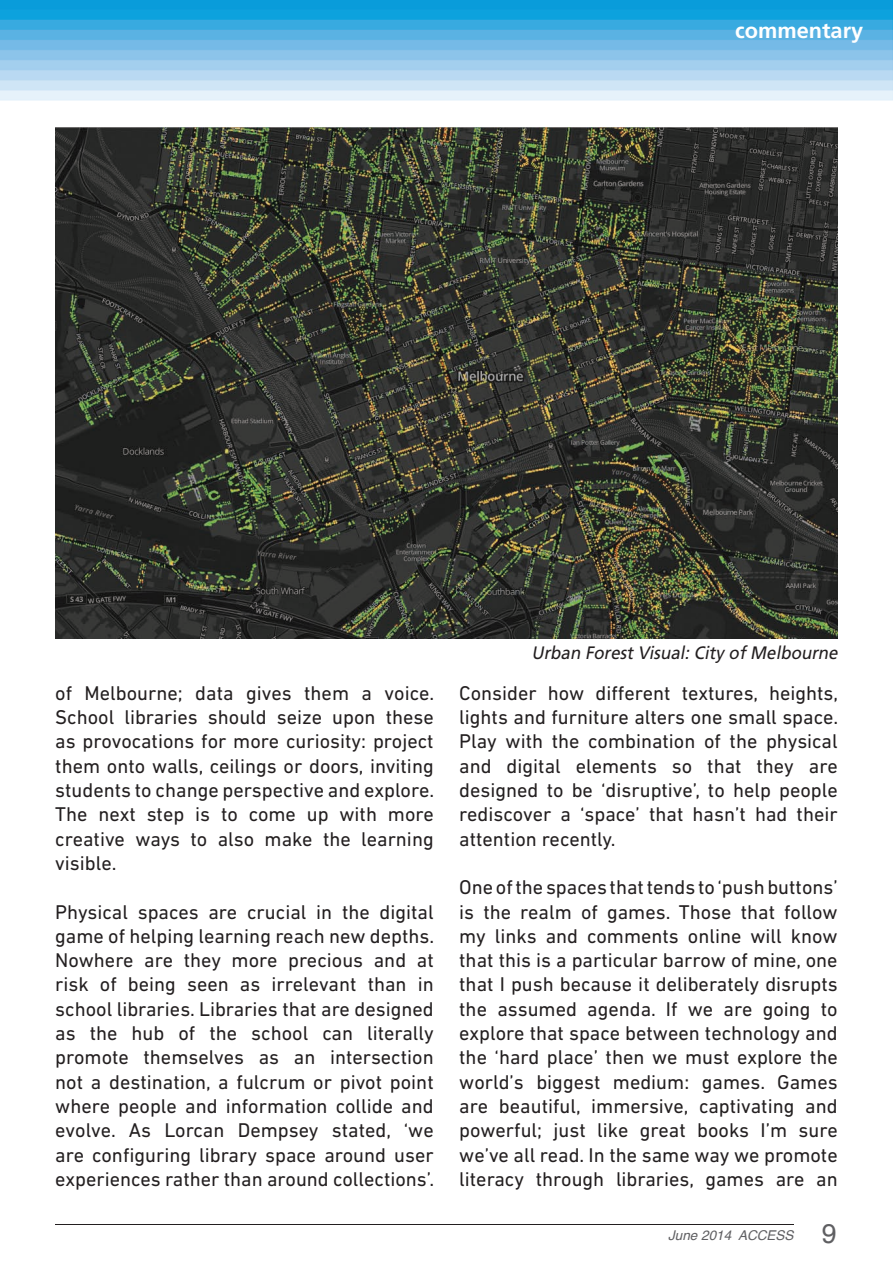
<style>
.page{position:relative;width:893px;height:1263px;background:#fff}
.page>*{position:absolute;margin:0;border:0;box-sizing:border-box;transform-origin:0 0}
.t1{font:700 21.75px "Frutiger";color:#fff}
.t2{font:20.25px/24.3px "DIN Next LT Pro";color:#231f20;text-align:justify}
.t3{font:italic 18px "Frutiger";color:#231f20;scale:.94 1}
.t4{font:italic 13.5px "Helvetica";color:#5f5f62}
.s1{font-style:normal;font-size:27px}
</style>
<div class="page">
<hr style="left:55px;top:1224px;width:738px;height:1px;background:#231f20">
<img style="left:0;top:0;width:893px;height:128px">
<img style="left:55px;top:128px;width:783px;height:511px">
<p class="t1" style="left:735px;top:18px;width:130px">commentary</p>
<p class="t2" style="left:55px;top:680px;width:380px">of Melbourne; data gives them a voice.<br>School libraries should seize upon these as provocations for more curiosity: project them onto walls, ceilings or doors, inviting students to change perspective and explore.<br>The next step is to come up with more creative ways to also make the learning visible.</p>
<p class="t2" style="left:55px;top:899px;width:380px">Physical spaces are crucial in the digital game of helping learning reach new depths.<br>Nowhere are they more precious and at risk of being seen as irrelevant than in school libraries. Libraries that are designed as the hub of the school can literally promote themselves as an intersection not a destination, a fulcrum or pivot point where people and information collide and evolve. As Lorcan Dempsey stated, ‘we are configuring library space around user experiences rather than around collections’.</p>
<p class="t3" style="left:531px;top:642px;width:331px">Urban Forest Visual: City of Melbourne</p>
<p class="t2" style="left:459px;top:680px;width:380px">Consider how different textures, heights, lights and furniture alters one small space.<br>Play with the combination of the physical and digital elements so that they are designed to be ‘disruptive’, to help people rediscover a ‘space’ that hasn’t had their attention recently.</p>
<p class="t2" style="left:459px;top:875px;width:380px">One of the spaces that tends to ‘push buttons’ is the realm of games. Those that follow my links and comments online will know that this is a particular barrow of mine, one that I push because it deliberately disrupts the assumed agenda. If we are going to explore that space between technology and the ‘hard place’ then we must explore the world’s biggest medium: games. Games are beautiful, immersive, captivating and powerful; just like great books I’m sure we’ve all read. In the same way we promote literacy through libraries, games are an</p>
<p class="t4" style="left:668px;top:1225px;width:170px">June 2014 ACCESS <span class="s1">9</span></p>
</div>
